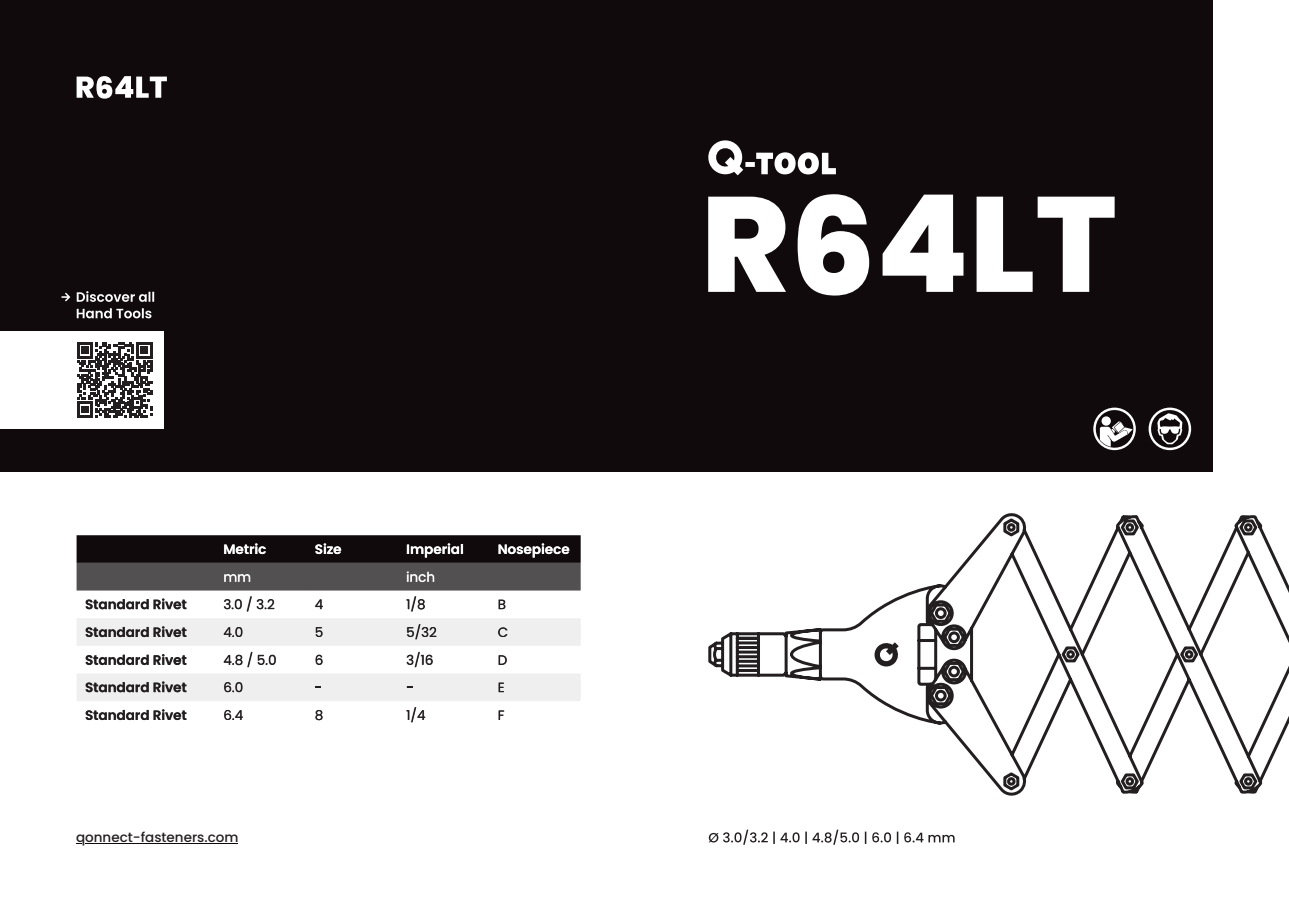
<style>
.page{position:relative;width:1289px;height:919px;background:#fff}
.page>*{position:absolute;margin:0;border:0;box-sizing:border-box;transform-origin:0 0}
.t1{font:600 13.5px "Poppins";color:#231f20}
.t2{font:13.5px "Poppins";color:#231f20}
.Test_Qonnect{font:600 13.5px "Poppins";color:#fff}
.t3{font:500 13.5px "Poppins";color:#231f20}
.Test_Qonnect-2{font:13.5px "Poppins";color:#fff}
</style>
<div class="page">
<div style="left:0;top:0;width:1212px;height:471px;background:#110a0c"></div>
<svg style="left:708px;top:140px;width:35px;height:35px"></svg>
<div style="left:745px;top:162px;width:9px;height:5px;background:#fff"></div>
<svg style="left:756px;top:152px;width:80px;height:22px"></svg>
<svg style="left:708px;top:194px;width:406px;height:101px"></svg>
<svg style="left:708px;top:829px;width:246px;height:15px"></svg>
<svg style="left:1093px;top:407px;width:42px;height:43px"></svg>
<svg style="left:1148px;top:407px;width:43px;height:43px"></svg>
<hr style="left:85px;top:843px;width:152px;height:1px;background:#110a0c">
<svg style="left:499px;top:710px;width:5px;height:9px"></svg>
<svg style="left:407px;top:707px;width:18px;height:15px"></svg>
<svg style="left:315px;top:710px;width:7px;height:10px"></svg>
<svg style="left:224px;top:709px;width:19px;height:11px"></svg>
<svg style="left:86px;top:709px;width:100px;height:11px"></svg>
<svg style="left:77px;top:618px;width:503px;height:83px"></svg>
<svg style="left:499px;top:599px;width:6px;height:10px"></svg>
<svg style="left:407px;top:596px;width:18px;height:15px"></svg>
<svg style="left:315px;top:599px;width:8px;height:10px"></svg>
<svg style="left:224px;top:596px;width:50px;height:15px"></svg>
<svg style="left:86px;top:598px;width:100px;height:11px"></svg>
<svg style="left:77px;top:535px;width:503px;height:55px;background:#3b3637"></svg>
<svg style="left:77px;top:76px;width:90px;height:23px"></svg>
<div style="left:0;top:331px;width:163px;height:98px;background:#fff"></div>
<svg style="left:77px;top:342px;width:75px;height:75px"></svg>
<svg style="left:77px;top:308px;width:74px;height:10px"></svg>
<svg style="left:77px;top:291px;width:77px;height:11px"></svg>
<svg style="left:61px;top:293px;width:9px;height:8px"></svg>
<svg style="left:708px;top:513px;width:580px;height:283px"></svg>
<svg style="left:873px;top:642px;width:26px;height:25px"></svg>
<p class="Test_Qonnect" style="left:223px;top:541px;width:45px">Metric</p>
<p class="Test_Qonnect" style="left:315px;top:541px;width:28px">Size</p>
<p class="Test_Qonnect" style="left:406px;top:541px;width:59px">Imperial</p>
<p class="Test_Qonnect" style="left:497px;top:541px;width:73px">Nosepiece</p>
<p class="Test_Qonnect-2" style="left:223px;top:569px;width:29px">mm</p>
<p class="Test_Qonnect-2" style="left:406px;top:569px;width:30px">inch</p>
<p class="t1" style="left:85px;top:596px;width:103px">Standard Rivet</p>
<p class="t2" style="left:223px;top:596px;width:53px">3.0 / 3.2</p>
<p class="t2" style="left:315px;top:596px;width:10px">4</p>
<p class="t2" style="left:406px;top:596px;width:21px">1/8</p>
<p class="t2" style="left:497px;top:596px;width:10px">B</p>
<p class="t1" style="left:85px;top:624px;width:103px">Standard Rivet</p>
<p class="t2" style="left:223px;top:624px;width:21px">4.0</p>
<p class="t2" style="left:315px;top:624px;width:10px">5</p>
<p class="t2" style="left:406px;top:624px;width:32px">5/32</p>
<p class="t2" style="left:497px;top:624px;width:12px">C</p>
<p class="t1" style="left:85px;top:652px;width:103px">Standard Rivet</p>
<p class="t2" style="left:223px;top:652px;width:55px">4.8 / 5.0</p>
<p class="t2" style="left:315px;top:652px;width:10px">6</p>
<p class="t2" style="left:406px;top:652px;width:29px">3/16</p>
<p class="t2" style="left:497px;top:652px;width:11px">D</p>
<p class="t1" style="left:85px;top:679px;width:103px">Standard Rivet</p>
<p class="t2" style="left:223px;top:679px;width:21px">6.0</p>
<p class="t2" style="left:406px;top:679px;width:9px">-</p>
<p class="t2" style="left:497px;top:679px;width:8px">E</p>
<p class="t1" style="left:85px;top:707px;width:103px">Standard Rivet</p>
<p class="t2" style="left:223px;top:707px;width:21px">6.4</p>
<p class="t2" style="left:315px;top:707px;width:10px">8</p>
<p class="t2" style="left:406px;top:707px;width:21px">1/4</p>
<p class="t2" style="left:497px;top:707px;width:8px">F</p>
<p class="t3" style="left:76px;top:829px;width:164px">qonnect-fasteners.com</p>
</div>
